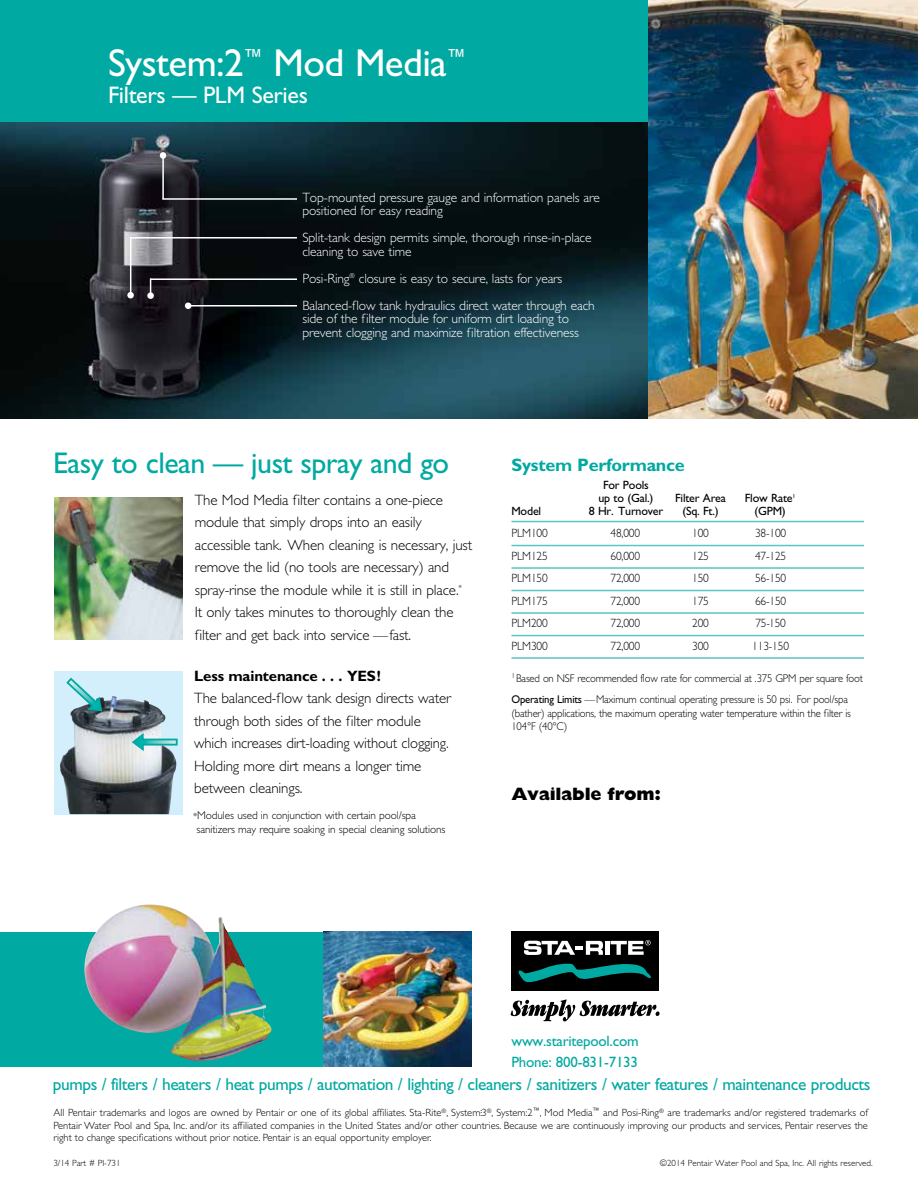
<style>
.page{position:relative;width:918px;height:1188px;background:#fff}
.page>*{position:absolute;margin:0;border:0;box-sizing:border-box;transform-origin:0 0}
.t1{font:39px "Gill Sans Std";letter-spacing:-.015em;color:#fff}
.t2{font:30px "Gill Sans Std";letter-spacing:-.02em;color:#00a9a1}
.t3{font:24px "Gill Sans Std";letter-spacing:-.015em;color:#fff}
.t4{font:700 18px "Gill Sans Std";letter-spacing:-.015em;color:#00a9a1}
.t5{font:800 18px "Gill Sans Std";letter-spacing:-.015em;color:#000}
.t6{font:17.4px "Gill Sans Std";letter-spacing:-.025em;color:#00a9a1}
.t7{font:300 15px/22.5px "Gill Sans Std";letter-spacing:-.01em;color:#000}
.t8{font:15px/21px "Gill Sans Std";letter-spacing:-.015em;color:#00a9a1}
.t9{font:700 15px "Gill Sans Std";letter-spacing:-.01em;color:#000}
.t10{font:300 13.5px/13.5px "Gill Sans Std";letter-spacing:-.01em;color:#fff}
.t11{font:300 12px "Gill Sans Std";letter-spacing:-.015em;color:#000;scale:.95 1}
.t12{font:12px/12.8px "Gill Sans Std";letter-spacing:-.015em;color:#000;text-align:center}
.t13{font:300 11.25px/21px "Gill Sans Std";letter-spacing:-.015em;color:#000;scale:.95 1}
.t14{font:300 11.25px/13.5px "Gill Sans Std";letter-spacing:-.015em;color:#000}
.t15{font:300 10.5px/12.6px "Gill Sans Std";color:#000;text-align:justify}
.t16{font:300 10.2px "Gill Sans Std";color:#000}
.t17{font:300 9px "Gill Sans Std";color:#000}
.s1{font-size:9px}
.s2{font-weight:400}
</style>
<div class="page">
<img style="left:55px;top:498px;width:128px;height:142px">
<img style="left:0;top:122px;width:648px;height:296px">
<div style="left:0;top:0;width:648px;height:122px;background:#00a9a1"></div>
<div style="left:0;top:932px;width:326px;height:135px;background:#00a9a1"></div>
<img style="left:323px;top:932px;width:149px;height:135px">
<div style="left:511px;top:931px;width:148px;height:60px;background:#000"></div>
<svg style="left:524px;top:941px;width:79px;height:14px"></svg>
<hr style="left:605px;top:941px;width:4px;height:14px;background:#fff">
<svg style="left:611px;top:940px;width:40px;height:15px"></svg>
<svg style="left:518px;top:963px;width:133px;height:19px"></svg>
<svg style="left:511px;top:999px;width:149px;height:22px"></svg>
<img style="left:84px;top:904px;width:188px;height:157px">
<hr style="left:162px;top:198px;width:135px;height:2px;background:#fff">
<hr style="left:130px;top:237px;width:167px;height:2px;background:#fff">
<hr style="left:150px;top:278px;width:147px;height:2px;background:#fff">
<div style="left:160px;top:152px;width:6px;height:7px;background:#fff;border-radius:50%"></div>
<hr style="left:190px;top:305px;width:107px;height:2px;background:#fff">
<div style="left:127px;top:292px;width:7px;height:6px;background:#fff;border-radius:50%"></div>
<div style="left:147px;top:292px;width:7px;height:7px;background:#fff;border-radius:50%"></div>
<div style="left:185px;top:302px;width:6px;height:7px;background:#fff;border-radius:50%"></div>
<hr style="left:511px;top:521px;width:353px;height:1px;background:#5ac5c2">
<hr style="left:511px;top:545px;width:353px;height:1px;background:#5ac5c2">
<hr style="left:511px;top:567px;width:353px;height:2px;background:#5ac5c2">
<hr style="left:511px;top:590px;width:353px;height:1px;background:#5ac5c2">
<hr style="left:511px;top:612px;width:353px;height:2px;background:#5ac5c2">
<hr style="left:511px;top:635px;width:353px;height:1px;background:#5ac5c2">
<hr style="left:511px;top:657px;width:353px;height:2px;background:#5ac5c2">
<img style="left:648px;top:0;width:270px;height:418px">
<svg style="left:150px;top:280px;width:1px;height:12px"></svg>
<hr style="left:130px;top:238px;width:1px;height:57px;background:#fff">
<hr style="left:162px;top:155px;width:2px;height:44px;background:#fff">
<div style="left:55px;top:672px;width:127px;height:142px;background:#d4effc"></div>
<img style="left:60px;top:696px;width:116px;height:118px">
<svg style="left:65px;top:677px;width:38px;height:35px"></svg>
<svg style="left:131px;top:731px;width:47px;height:22px"></svg>
<h1 class="t1" style="left:108px;top:40px;width:359px">System:2<sup>™</sup> Mod Media<sup>™</sup></h1>
<h3 class="t3" style="left:108px;top:81px;width:201px">Filters — PLM Series</h3>
<p class="t10" style="left:302px;top:191px;width:299px">Top-mounted pressure gauge and information panels are positioned for easy reading</p>
<p class="t10" style="left:302px;top:231px;width:291px">Split-tank design permits simple, thorough rinse-in-place cleaning to save time</p>
<p class="t10" style="left:302px;top:265px;width:294px;line-height:27px">Posi-Ring<sup>®</sup> closure is easy to secure, lasts for years<br>Balanced-flow tank hydraulics direct water through each</p>
<p class="t10" style="left:302px;top:312px;width:278px">side of the filter module for uniform dirt loading to prevent clogging and maximize filtration effectiveness</p>
<h2 class="t2" style="left:53px;top:446px;width:397px">Easy to clean — just spray and go</h2>
<p class="t7" style="left:195px;top:488px;width:279px">The Mod Media filter contains a one-piece module that simply drops into an easily accessible tank. When cleaning is necessary, just remove the lid (no tools are necessary) and spray-rinse the module while it is still in place.<sup>* </sup>It only takes minutes to thoroughly clean the filter and get back into service —fast.</p>
<p class="t9" style="left:194px;top:667px;width:188px">Less maintenance . . . YES!</p>
<p class="t7" style="left:194px;top:687px;width:258px">The balanced-flow tank design directs water through both sides of the filter module which increases dirt-loading without clogging.<br>Holding more dirt means a longer time between cleanings.</p>
<p class="t14" style="left:193px;top:809px;width:254px"><span class="s1">*</span>Modules used in conjunction with certain pool/spa sanitizers may require soaking in special cleaning solutions</p>
<p class="t4" style="left:511px;top:455px;width:175px">System Performance</p>
<p class="t12" style="left:598px;top:479px;width:56px">For Pools up to (Gal.)</p>
<p class="t12" style="left:675px;top:492px;width:52px">Filter Area</p>
<p class="t12" style="left:745px;top:492px;width:52px">Flow Rate<sup>1</sup></p>
<p class="t12" style="left:511px;top:504px;width:31px">Model</p>
<p class="t12" style="left:589px;top:504px;width:76px">8 Hr. Turnover</p>
<p class="t12" style="left:682px;top:504px;width:38px">(Sq. Ft.)</p>
<p class="t12" style="left:754px;top:504px;width:33px">(GPM)</p>
<p class="t11" style="left:511px;top:527px;width:40px">PLM100</p>
<p class="t11" style="left:610px;top:527px;width:33px">48,000</p>
<p class="t11" style="left:692px;top:527px;width:19px">100</p>
<p class="t11" style="left:755px;top:527px;width:34px">38-100</p>
<p class="t11" style="left:511px;top:549px;width:40px">PLM125</p>
<p class="t11" style="left:610px;top:549px;width:33px">60,000</p>
<p class="t11" style="left:692px;top:549px;width:19px">125</p>
<p class="t11" style="left:755px;top:549px;width:34px">47-125</p>
<p class="t11" style="left:511px;top:572px;width:40px">PLM150</p>
<p class="t11" style="left:610px;top:572px;width:33px">72,000</p>
<p class="t11" style="left:692px;top:572px;width:19px">150</p>
<p class="t11" style="left:755px;top:572px;width:34px">56-150</p>
<p class="t11" style="left:511px;top:594px;width:40px">PLM175</p>
<p class="t11" style="left:610px;top:594px;width:33px">72,000</p>
<p class="t11" style="left:692px;top:594px;width:19px">175</p>
<p class="t11" style="left:755px;top:594px;width:34px">66-150</p>
<p class="t11" style="left:511px;top:617px;width:40px">PLM200</p>
<p class="t11" style="left:610px;top:617px;width:33px">72,000</p>
<p class="t11" style="left:692px;top:617px;width:19px">200</p>
<p class="t11" style="left:755px;top:617px;width:34px">75-150</p>
<p class="t11" style="left:511px;top:639px;width:40px">PLM300</p>
<p class="t11" style="left:610px;top:639px;width:33px">72,000</p>
<p class="t11" style="left:692px;top:639px;width:19px">300</p>
<p class="t11" style="left:752px;top:639px;width:40px">113-150</p>
<p class="t13" style="left:511px;top:668px;width:371px"><sup>1</sup>Based on NSF recommended flow rate for commercial at .375 GPM per square foot<br><span class="s2">Operating Limits</span> —Maximum continual operating pressure is 50 psi. For pool/spa</p>
<p class="t13" style="left:511px;top:706px;width:359px;line-height:13.5px">(bather) applications, the maximum operating water temperature within the filter is<br>104°F (40°C)</p>
<p class="t5" style="left:511px;top:783px;width:151px">Available from:</p>
<p class="t8" style="left:511px;top:1030px;width:129px">www.staritepool.com<br>Phone: 800-831-7133</p>
<p class="t6" style="left:53px;top:1074px;width:819px">pumps / filters / heaters / heat pumps / automation / lighting / cleaners / sanitizers / water features / maintenance products</p>
<p class="t15" style="left:53px;top:1106px;width:816px">All Pentair trademarks and logos are owned by Pentair or one of its global affiliates. Sta-Rite<sup>®</sup>, System 3<sup>®</sup>, System:2<sup>™</sup>, Mod Media<sup>™</sup> and Posi-Ring<sup>®</sup> are trademarks and/or registered trademarks of Pentair Water Pool and Spa, Inc. and/or its affiliated companies in the United States and/or other countries. Because we are continuously improving our products and services, Pentair reserves the right to change specifications without prior notice. Pentair is an equal opportunity employer.</p>
<p class="t16" style="left:481px;top:1104px;width:3px">...</p>
<p class="t17" style="left:53px;top:1158px;width:69px">3/14 Part # PI-731</p>
<p class="t17" style="left:660px;top:1158px;width:214px">©2014 Pentair Water Pool and Spa, Inc. All rights reserved.</p>
</div>
